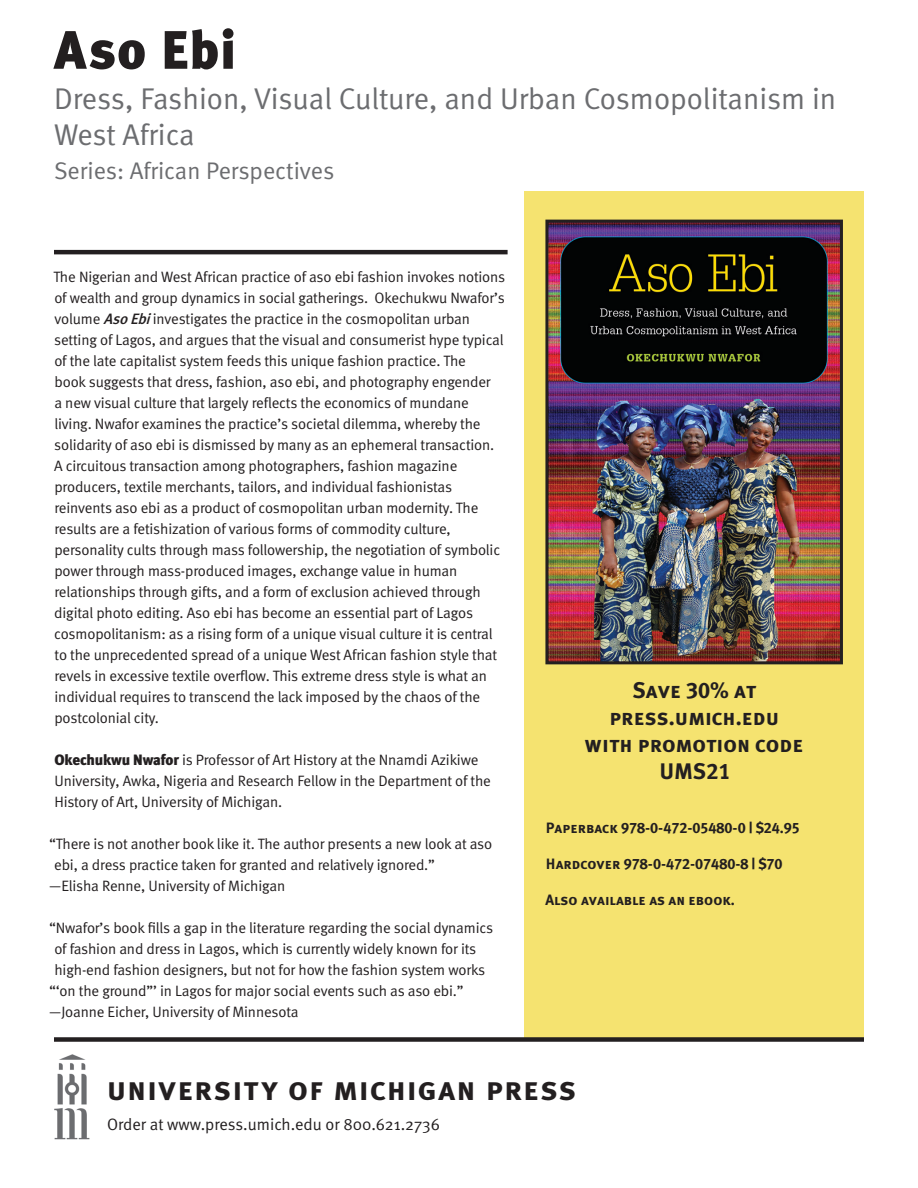
<style>
.page{position:relative;width:918px;height:1188px;background:#fff}
.page>*{position:absolute;margin:0;border:0;box-sizing:border-box;transform-origin:0 0}
.t1{font:900 54px "Meta";letter-spacing:.02em;color:#231f20}
.t2{font:33px "Meta Bold Caps";letter-spacing:.03em;color:#231f20}
.t3{font:30px/36px "Meta Normal";color:#6c6d70}
.t4{font:24px "Meta Normal";color:#6c6d70}
.t5{font:22.5px/27px "Meta Bold Caps";color:#231f20;text-align:center}
.t6{font:16.5px "Meta Normal";color:#231f20}
.t7{font:15px/21px "Meta Normal";letter-spacing:-.01em;color:#231f20}
.t8{font:15px "Meta Bold Caps";color:#231f20}
.s1{font-family:"Meta";font-weight:500;font-style:italic}
.s2{font-family:"Meta";font-weight:900}
</style>
<div class="page">
<img style="left:54px;top:1054px;width:36px;height:86px">
<div style="left:524px;top:191px;width:340px;height:846px;background:#f5e370"></div>
<div style="left:54px;top:1037px;width:810px;height:5px;background:#231f20"></div>
<hr style="left:54px;top:250px;width:454px;height:4px;background:#231f20">
<img style="left:549px;top:224px;width:290px;height:436px">
<div style="left:545px;top:220px;width:298px;height:444px;border:3px solid #231f20"></div>
<p class="t1" style="left:54px;top:17px;width:184px">Aso Ebi</p>
<p class="t3" style="left:54px;top:81px;width:784px">Dress, Fashion, Visual Culture, and Urban Cosmopolitanism in<br>West Africa</p>
<p class="t4" style="left:54px;top:156px;width:282px">Series: African Perspectives</p>
<p class="t7" style="left:53px;top:266px;width:453px">The Nigerian and West African practice of aso ebi fashion invokes notions of wealth and group dynamics in social gatherings. Okechukwu Nwafor’s volume <span class="s1">AsoEbi</span>investigates the practice in the cosmopolitan urban setting of Lagos, and argues that the visual and consumerist hype typical of the late capitalist system feeds this unique fashion practice. The<br>book suggests that dress, fashion, aso ebi, and photography engender<br>a new visual culture that largely reflects the economics of mundane living. Nwafor examines the practice’s societal dilemma, whereby the solidarity of aso ebi is dismissed by many as an ephemeral transaction.<br>A circuitous transaction among photographers, fashion magazine producers, textile merchants, tailors, and individual fashionistas reinvents aso ebi as a product of cosmopolitan urban modernity. The results are a fetishization of various forms of commodity culture, personality cults through mass followership, the negotiation of symbolic power through mass-produced images, exchange value in human relationships through gifts, and a form of exclusion achieved through digital photo editing. Aso ebi has become an essential part of Lagos cosmopolitanism: as a rising form of a unique visual culture it is central to the unprecedented spread of a unique West African fashion style that revels in excessive textile overflow. This extreme dress style is what an individual requires to transcend the lack imposed by the chaos of the postcolonial city.</p>
<p class="t7" style="left:54px;top:749px;width:438px"><span class="s2">Okechukwu Nwafor</span> is Professor of Art History at the Nnamdi Azikiwe<br>University, Awka, Nigeria and Research Fellow in the Department of the<br>History of Art, University of Michigan.</p>
<p class="t7" style="left:54px;top:833px;width:440px;text-indent:-5px">“There is not another book like it. The author presents a new look at aso ebi, a dress practice taken for granted and relatively ignored.”</p>
<p class="t7" style="left:49px;top:875px;width:237px">—Elisha Renne, University of Michigan</p>
<p class="t7" style="left:49px;top:917px;width:445px">“Nwafor’s book fills a gap in the literature regarding the social dynamics</p>
<p class="t7" style="left:54px;top:938px;width:424px">of fashion and dress in Lagos, which is currently widely known for its</p>
<p class="t7" style="left:54px;top:959px;width:432px">high-end fashion designers, but not for how the fashion system works</p>
<p class="t7" style="left:49px;top:980px;width:416px">“‘on the ground”’ in Lagos for major social events such as aso ebi.”</p>
<p class="t7" style="left:49px;top:1001px;width:251px">—Joanne Eicher, University of Minnesota</p>
<p class="t5" style="left:609px;top:677px;width:171px">Save 30% at press.umich.edu</p>
<p class="t5" style="left:585px;top:731px;width:220px">with promotion code</p>
<p class="t5" style="left:659px;top:758px;width:73px">UMS21</p>
<p class="t8" style="left:546px;top:819px;width:255px">Paperback 978-0-472-05480-0 | $24.95</p>
<p class="t8" style="left:546px;top:855px;width:238px">Hardcover 978-0-472-07480-8 | $70</p>
<p class="t8" style="left:545px;top:891px;width:191px">Also available as an ebook.</p>
<p class="t2" style="left:107px;top:1069px;width:471px">university of michigan press</p>
<p class="t6" style="left:107px;top:1115px;width:334px">Order at www.press.umich.edu or 800.621.2736</p>
</div>
